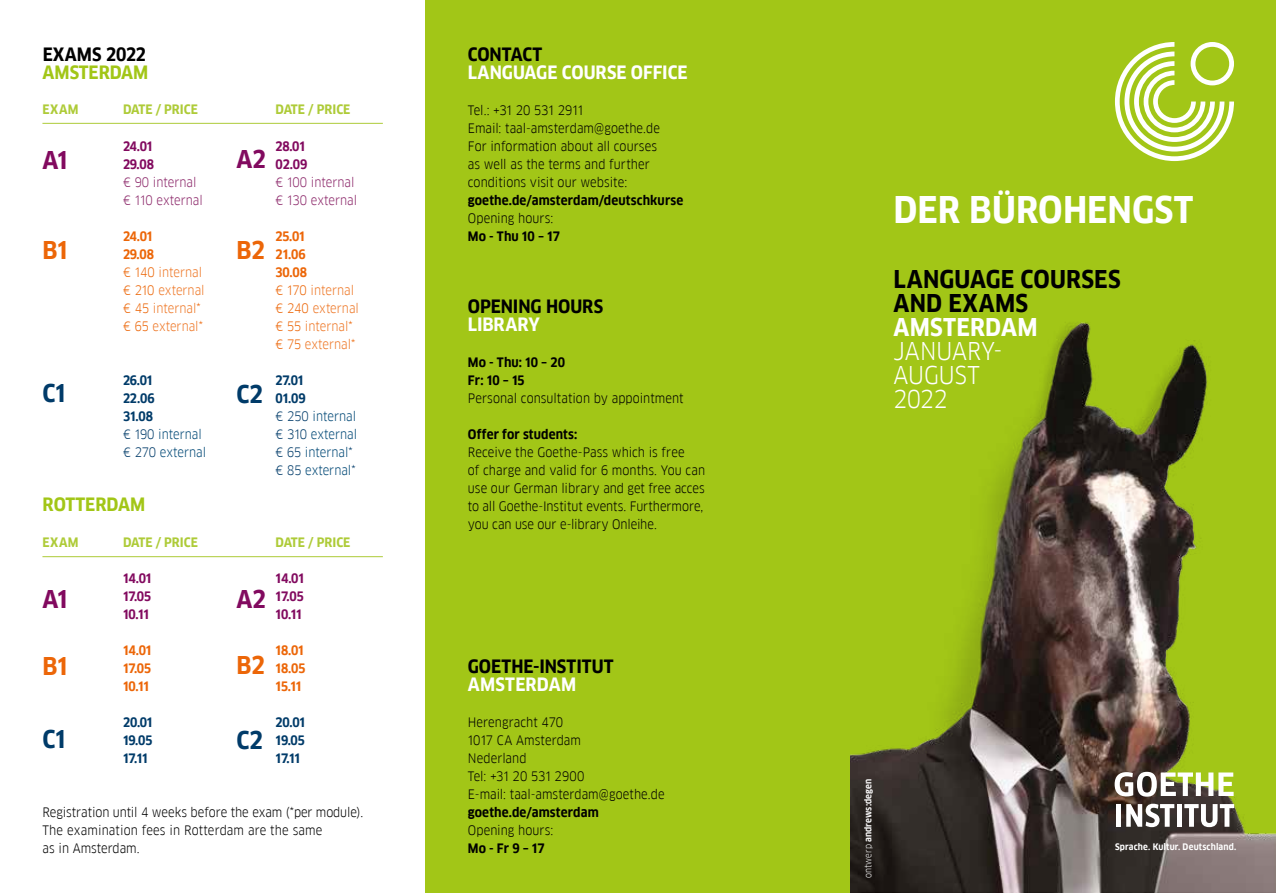
<style>
.page{position:relative;width:1276px;height:893px;background:#fff}
.page>*{position:absolute;margin:0;border:0;box-sizing:border-box;transform-origin:0 0}
.t1{font:700 36px "Goethe FF Clan";color:#fff}
.t2{font:700 24px/24px "Goethe FF Clan";letter-spacing:.01em;color:#000}
.t3{font:24px/24px "Goethe FF Clan";letter-spacing:-.005em;color:#fff}
.t4{font:700 24px "Goethe FF Clan";letter-spacing:.01em;color:#fff}
.t5{font:700 24px "Goethe FF Clan";letter-spacing:-.025em;color:#820a5f}
.t6{font:700 24px "Goethe FF Clan";letter-spacing:-.01em;color:#003b69}
.t7{font:700 24px "Goethe FF Clan";letter-spacing:-.02em;color:#ec6608}
.t8{font:700 18px "Goethe FF Clan";letter-spacing:-.005em;color:#000}
.t9{font:700 18px "Goethe FF Clan";color:#fff}
.t10{font:700 18px "Goethe FF Clan";color:#a2c617}
.t11{font:12.75px/18px "Goethe FF Clan";color:#000}
.t12{font:12.75px/18px "Goethe FF Clan";color:#ee7726}
.t13{font:700 12.75px/18px "Goethe FF Clan";letter-spacing:.01em;color:#000}
.t14{font:12.75px/18px "Goethe FF Clan";color:#004876}
.t15{font:700 12.75px/18px "Goethe FF Clan";letter-spacing:-.005em;color:#820a5f}
.t16{font:700 12.75px "Goethe FF Clan";color:#aecb38}
.t17{font:12.75px/18px "Goethe FF Clan";color:#8c286a}
.t18{font:700 12.75px/18px "Goethe FF Clan";letter-spacing:-.005em;color:#003b69;text-align:justify}
.t19{font:700 12.75px/18px "Goethe FF Clan";color:#ec6608;text-align:justify}
.t20{font:700 9px "Goethe FF Clan";letter-spacing:.01em;color:#fff}
.t21{font:700 8.85px "Goethe FF Clan";letter-spacing:.02em;color:#fff}
.s1{font-weight:700;color:#ec6608}
.s2{color:#ec6608}
.s3{font-weight:700;color:#003b69}
.s4{color:#003b69}
.s5{font-weight:400}
</style>
<div class="page">
<div style="left:425px;top:0;width:851px;height:893px;background:#a2c617"></div>
<hr style="left:42px;top:123px;width:341px;height:1px;background:#aecb38">
<hr style="left:42px;top:556px;width:341px;height:1px;background:#aecb38">
<img style="left:850px;top:322px;width:426px;height:571px">
<svg style="left:1115px;top:42px;width:119px;height:119px"></svg>
<svg style="left:1114px;top:772px;width:119px;height:25px;background:#abab8f"></svg>
<div style="left:1116px;top:804px;width:5px;height:23px;background:#fff"></div>
<svg style="left:1126px;top:804px;width:48px;height:23px"></svg>
<div style="left:1176px;top:804px;width:5px;height:23px;background:#fff"></div>
<svg style="left:1184px;top:804px;width:50px;height:23px"></svg>
<h3 class="t8" style="left:43px;top:43px;width:105px">EXAMS 2022</h3>
<h3 class="t10" style="left:43px;top:61px;width:107px">AMSTERDAM</h3>
<p class="t16" style="left:43px;top:102px;width:38px">EXAM</p>
<p class="t16" style="left:123px;top:102px;width:76px">DATE / PRICE</p>
<p class="t16" style="left:276px;top:102px;width:76px">DATE / PRICE</p>
<h2 class="t5" style="left:43px;top:146px;width:27px">A1</h2>
<p class="t15" style="left:123px;top:137px;width:32px">24.01<br>29.08</p>
<p class="t17" style="left:123px;top:173px;width:81px">€ 90 internal € 110 external</p>
<h2 class="t5" style="left:237px;top:145px;width:31px">A2</h2>
<p class="t15" style="left:276px;top:137px;width:33px">28.01<br>02.09</p>
<p class="t17" style="left:276px;top:173px;width:83px">€ 100 internal € 130 external</p>
<p class="t12" style="left:123px;top:227px;width:83px"><span class="s1">24.01<br>29.08<br></span><span class="s2">€ 140</span> internal <span class="s2">€ 210</span> external <span class="s2">€ 45</span> internal<span class="s2">* € 65</span> external<span class="s2">*</span></p>
<p class="t12" style="left:276px;top:227px;width:85px"><span class="s1">25.01<br>21.06<br>30.08<br></span><span class="s2">€ 170</span> internal <span class="s2">€ 240</span> external <span class="s2">€ 55</span> internal<span class="s2">* € 75</span> external<span class="s2">*</span></p>
<p class="t14" style="left:123px;top:371px;width:84px"><span class="s3">26.01<br>22.06<br>31.08<br></span><span class="s4">€ 190</span> internal <span class="s4">€ 270</span> external</p>
<h2 class="t7" style="left:43px;top:237px;width:26px">B1</h2>
<h2 class="t7" style="left:237px;top:236px;width:30px">B2</h2>
<p class="t14" style="left:276px;top:371px;width:83px"><span class="s3">27.01<br>01.09<br></span><span class="s4">€ 250</span> internal <span class="s4">€ 310</span> external <span class="s4">€ 65</span> internal<span class="s4">* € 85</span> external<span class="s4">*</span></p>
<h2 class="t6" style="left:43px;top:379px;width:25px">C1</h2>
<h2 class="t6" style="left:237px;top:380px;width:28px">C2</h2>
<h3 class="t10" style="left:43px;top:493px;width:104px">ROTTERDAM</h3>
<p class="t16" style="left:43px;top:534px;width:38px">EXAM</p>
<p class="t16" style="left:123px;top:534px;width:76px">DATE / PRICE</p>
<p class="t16" style="left:276px;top:534px;width:76px">DATE / PRICE</p>
<h2 class="t5" style="left:43px;top:586px;width:27px">A1</h2>
<p class="t15" style="left:123px;top:569px;width:30px;text-align:justify">14.01<br>17.05<br>10.11</p>
<h2 class="t5" style="left:237px;top:585px;width:31px">A2</h2>
<p class="t15" style="left:276px;top:569px;width:30px;text-align:justify">14.01<br>17.05<br>10.11</p>
<p class="t19" style="left:123px;top:641px;width:30px">14.01<br>17.05<br>10.11</p>
<p class="t19" style="left:276px;top:641px;width:31px;text-align:left">18.01<br>18.05<br>15.11</p>
<p class="t18" style="left:123px;top:713px;width:31px">20.01<br>19.05<br>17.11</p>
<h2 class="t7" style="left:43px;top:652px;width:26px">B1</h2>
<h2 class="t7" style="left:237px;top:651px;width:30px">B2</h2>
<p class="t18" style="left:276px;top:713px;width:31px">20.01<br>19.05<br>17.11</p>
<h2 class="t6" style="left:43px;top:725px;width:25px">C1</h2>
<h2 class="t6" style="left:237px;top:726px;width:28px">C2</h2>
<p class="t11" style="left:43px;top:803px;width:322px">Registration until 4 weeks before the exam (*per module).<br>The examination fees in Rotterdam are the same<br>as in Amsterdam.</p>
<h3 class="t8" style="left:468px;top:43px;width:76px">CONTACT</h3>
<h3 class="t9" style="left:468px;top:61px;width:221px">LANGUAGE COURSE OFFICE</h3>
<p class="t11" style="left:468px;top:101px;width:194px">Tel.: +31 20 531 2911<br>Email: taal-amsterdam@goethe.de<br>For information about all courses as well as the terms and further conditions visit our website:</p>
<p class="t13" style="left:468px;top:191px;width:217px">goethe.de/amsterdam/deutschkurse</p>
<p class="t11" style="left:468px;top:209px;width:87px">Opening hours:</p>
<p class="t13" style="left:468px;top:227px;width:93px">Mo - Thu 10 – 17</p>
<h3 class="t8" style="left:468px;top:295px;width:137px">OPENING HOURS</h3>
<h3 class="t9" style="left:468px;top:313px;width:73px">LIBRARY</h3>
<p class="t13" style="left:468px;top:353px;width:99px">Mo - Thu: 10 – 20<br>Fr: 10 – 15</p>
<p class="t11" style="left:468px;top:389px;width:217px">Personal consultation by appointment</p>
<p class="t13" style="left:468px;top:425px;width:111px">Offer for students:</p>
<p class="t11" style="left:468px;top:443px;width:239px">Receive the Goethe-Pass which is free<br>of charge and valid for 6 months. You can use our German library and get free acces to all Goethe-Institut events. Furthermore, you can use our e-library Onleihe.</p>
<h3 class="t8" style="left:468px;top:655px;width:147px">GOETHE-INSTITUT</h3>
<h3 class="t9" style="left:468px;top:673px;width:110px">AMSTERDAM</h3>
<p class="t11" style="left:468px;top:713px;width:198px">Herengracht 470<br>1017 CA Amsterdam<br>Nederland<br>Tel: +31 20 531 2900<br>E-mail: taal-amsterdam@goethe.de</p>
<p class="t13" style="left:468px;top:803px;width:132px">goethe.de/amsterdam</p>
<p class="t11" style="left:468px;top:821px;width:87px">Opening hours:</p>
<p class="t13" style="left:468px;top:839px;width:78px">Mo - Fr 9 – 17</p>
<h1 class="t1" style="left:893px;top:188px;width:301px">DER BÜROHENGST</h1>
<h2 class="t2" style="left:893px;top:268px;width:229px">LANGUAGE COURSES<br>AND EXAMS</h2>
<h2 class="t4" style="left:893px;top:313px;width:146px">AMSTERDAM</h2>
<h2 class="t3" style="left:893px;top:339px;width:111px">JANUARY-<br>AUGUST<br>2022</h2>
<p class="t20" style="left:863px;top:878px;width:101px;rotate:-90deg"><span class="s5">ontwerp</span> andrews:degen</p>
<p class="t21" style="left:1115px;top:841px;width:123px">Sprache. Kultur. Deutschland.</p>
</div>
